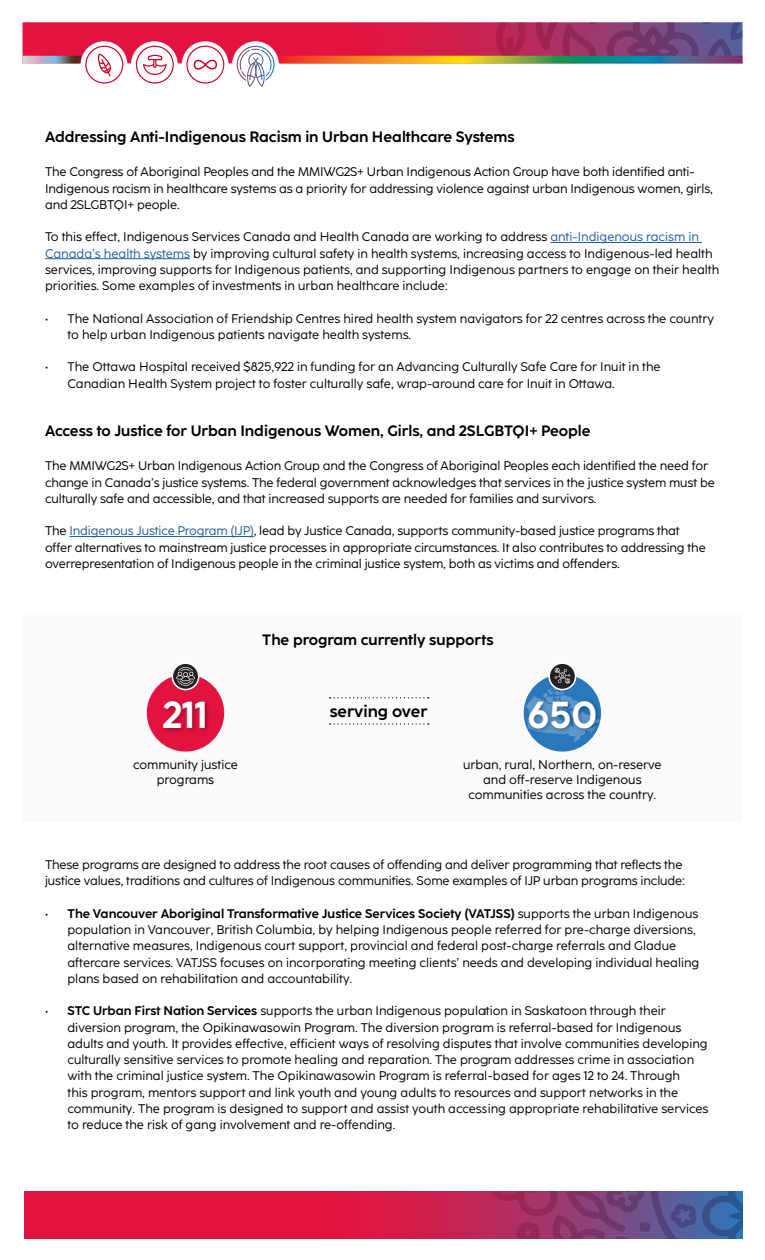
<style>
.page{position:relative;width:765px;height:1260px;background:#fff}
.page>*{position:absolute;margin:0;border:0;box-sizing:border-box;transform-origin:0 0}
.t1{font:700 37.5px "Coco Sharp";color:#fff}
.t2{font:700 16.38px "Coco Sharp";color:#000}
.t3{font:700 15px "Coco Sharp";color:#000}
.t4{font:12.5px/16.2px "Coco Sharp";color:#000}
.s1{color:#215e9e}
.s2{font-weight:700}
</style>
<div class="page">
<div style="left:22px;top:613px;width:720px;height:208px;background:#fafafa"></div>
<svg style="left:22px;top:22px;width:720px;height:65px"></svg>
<svg style="left:330px;top:723px;width:99px;height:2px"></svg>
<svg style="left:330px;top:697px;width:99px;height:1px"></svg>
<hr style="left:550px;top:242px;width:152px;height:1px;background:#215e9e">
<hr style="left:45px;top:258px;width:145px;height:1px;background:#215e9e">
<hr style="left:69px;top:536px;width:185px;height:1px;background:#215e9e">
<svg style="left:25px;top:1192px;width:463px;height:46px;background:#dd1542"></svg>
<svg style="left:488px;top:1192px;width:255px;height:46px;background:#74457c"></svg>
<div style="left:147px;top:674px;width:77px;height:78px;background:#e4123e;border-radius:50%"></div>
<div style="left:160px;top:698px;width:51px;height:36px;background:#000;opacity:.35"></div>
<svg style="left:172px;top:663px;width:27px;height:27px"></svg>
<div style="left:172px;top:662px;width:28px;height:28px;border:2px solid #fff;border-radius:50%"></div>
<svg style="left:176px;top:666px;width:19px;height:20px"></svg>
<div style="left:524px;top:674px;width:77px;height:78px;background:#2a78bb;border-radius:50%"></div>
<div style="left:526px;top:698px;width:76px;height:37px;background:#000;opacity:.35"></div>
<svg style="left:549px;top:663px;width:27px;height:27px"></svg>
<div style="left:548px;top:662px;width:28px;height:28px;border:2px solid #fff;border-radius:50%"></div>
<svg style="left:526px;top:668px;width:74px;height:74px"></svg>
<p class="t3" style="left:45px;top:126px;width:471px">Addressing Anti-Indigenous Racism in Urban Healthcare Systems</p>
<p class="t4" style="left:45px;top:164px;width:669px">The Congress of Aboriginal Peoples and the MMIWG2S+ Urban Indigenous Action Group have both identified anti-<br>Indigenous racism in healthcare systems as a priority for addressing violence against urban Indigenous women, girls, and 2SLGBTQI+ people.</p>
<p class="t4" style="left:45px;top:229px;width:676px">To this effect, Indigenous Services Canada and Health Canada are working to address <span class="s1">anti-Indigenous racism in Canada’s health systems</span> by improving cultural safety in health systems, increasing access to Indigenous-led health services, improving supports for Indigenous patients, and supporting Indigenous partners to engage on their health priorities. Some examples of investments in urban healthcare include:</p>
<p class="t4" style="left:68px;top:310px;width:648px;text-indent:-22px">• The National Association of Friendship Centres hired health system navigators for 22 centres across the country to help urban Indigenous patients navigate health systems.</p>
<p class="t4" style="left:68px;top:359px;width:595px;text-indent:-22px">• The Ottawa Hospital received $825,922 in funding for an Advancing Culturally Safe Care for Inuit in the<br>Canadian Health System project to foster culturally safe, wrap-around care for Inuit in Ottawa.</p>
<p class="t3" style="left:45px;top:420px;width:547px">Access to Justice for Urban Indigenous Women, Girls, and 2SLGBTQI+ People</p>
<p class="t4" style="left:45px;top:458px;width:671px">The MMIWG2S+ Urban Indigenous Action Group and the Congress of Aboriginal Peoples each identified the need for change in Canada’s justice systems. The federal government acknowledges that services in the justice system must be culturally safe and accessible, and that increased supports are needed for families and survivors.</p>
<p class="t4" style="left:45px;top:523px;width:662px">The <span class="s1">Indigenous Justice Program (IJP)</span>, lead by Justice Canada, supports community-based justice programs that offer alternatives to mainstream justice processes in appropriate circumstances. It also contributes to addressing the overrepresentation of Indigenous people in the criminal justice system, both as victims and offenders.</p>
<h1 class="t1" style="left:163px;top:689px;width:46px">211</h1>
<p class="t4" style="left:133px;top:757px;width:106px;line-height:15px;text-align:center">community justice programs</p>
<p class="t3" style="left:262px;top:629px;width:233px">The program currently supports</p>
<h2 class="t2" style="left:330px;top:700px;width:99px">serving over</h2>
<h1 class="t1" style="left:527px;top:689px;width:71px">650</h1>
<p class="t4" style="left:463px;top:757px;width:200px;line-height:15px;text-align:center">urban, rural, Northern, on-reserve and off-reserve Indigenous communities across the country.</p>
<p class="t4" style="left:45px;top:857px;width:641px">These programs are designed to address the root causes of offending and deliver programming that reflects the justice values, traditions and cultures of Indigenous communities. Some examples of IJP urban programs include:</p>
<p class="t4" style="left:67px;top:905px;width:633px;text-indent:-22px">• <span class="s2">The Vancouver Aboriginal Transformative Justice Services Society (VATJSS)</span> supports the urban Indigenous population in Vancouver, British Columbia, by helping Indigenous people referred for pre-charge diversions, alternative measures, Indigenous court support, provincial and federal post-charge referrals and Gladue aftercare services. VATJSS focuses on incorporating meeting clients’ needs and developing individual healing plans based on rehabilitation and accountability.</p>
<p class="t4" style="left:68px;top:1003px;width:642px;text-indent:-22px">• <span class="s2">STC Urban First Nation Services</span> supports the urban Indigenous population in Saskatoon through their diversion program, the Opikinawasowin Program. The diversion program is referral-based for Indigenous adults and youth. It provides effective, efficient ways of resolving disputes that involve communities developing culturally sensitive services to promote healing and reparation. The program addresses crime in association with the criminal justice system. The Opikinawasowin Program is referral-based for ages 12 to 24. Through<br>this program, mentors support and link youth and young adults to resources and support networks in the community. The program is designed to support and assist youth accessing appropriate rehabilitative services to reduce the risk of gang involvement and re-offending.</p>
</div>
